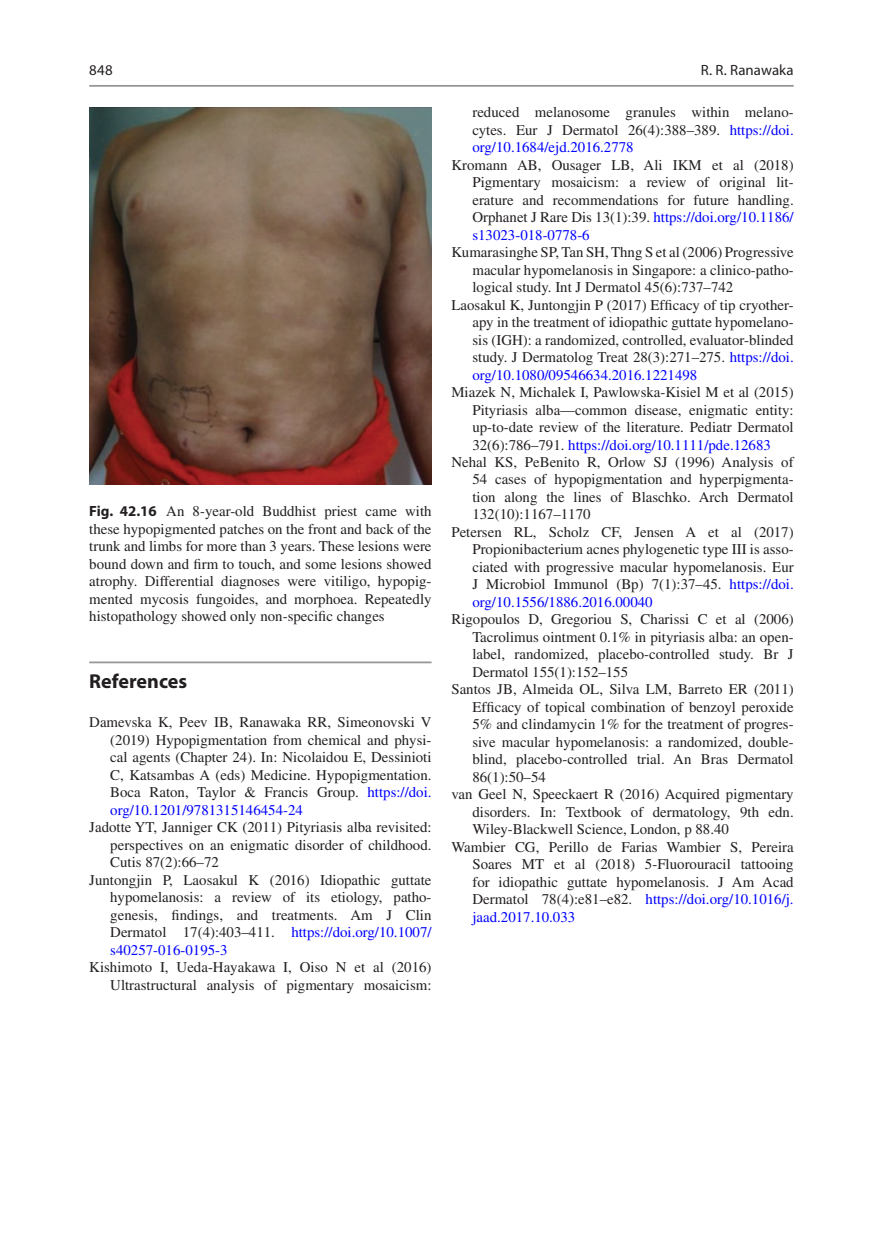
<style>
.page{position:relative;width:883px;height:1260px;background:#fff}
.page>*{position:absolute;margin:0;border:0;box-sizing:border-box;transform-origin:0 0}
.t1{font:700 20.12px "Myriad Pro";color:#231f20}
.t2{font:14.88px/17.5px "Times LT Std";color:#231f20;text-align:justify}
.t3{font:14.88px "Times LT Std";color:#00f}
.t4{font:14.88px "Myriad Pro Regular 2";letter-spacing:.005em;color:#231f20}
.t5{font:14.88px "Myriad Pro";color:#231f20}
.s1{font-family:"Myriad Pro";font-weight:700}
.s2{color:#00f}
.s3{color:#231f20}
</style>
<div class="page">
<hr style="left:89px;top:662px;width:343px;height:1px;background:#939598">
<img style="left:89px;top:107px;width:343px;height:378px">
<hr style="left:89px;top:85px;width:705px;height:2px;background:#939598">
<p class="t5" style="left:89px;top:61px;width:25px">848</p>
<p class="t2" style="left:89px;top:502px;width:344px"><span class="s1">Fig. 42.16</span> An 8-year-old Buddhist priest came with these hypopigmented patches on the front and back of the trunk and limbs for more than 3 years. These lesions were bound down and firm to touch, and some lesions showed atrophy. Differential diagnoses were vitiligo, hypopig&shy;mented mycosis fungoides, and morphoea. Repeatedly histopathology showed only non-specific changes</p>
<h1 class="t1" style="left:89px;top:668px;width:99px">References</h1>
<p class="t2" style="left:110px;top:714px;width:323px;text-indent:-21px">Damevska K, Peev IB, Ranawaka RR, Simeonovski V (2019) Hypopigmentation from chemical and physi&shy;cal agents (Chapter 24). In: Nicolaidou E, Dessinioti C, Katsambas A (eds) Medicine. Hypopigmentation.<br>Boca Raton, Taylor &amp; Francis Group. <span class="s2">https://doi. org/10.1201/9781315146454-24</span></p>
<p class="t2" style="left:89px;top:818px;width:344px">Jadotte YT, Janniger CK (2011) Pityriasis alba revisited:</p>
<p class="t2" style="left:110px;top:836px;width:323px">perspectives on an enigmatic disorder of childhood.</p>
<p class="t2" style="left:110px;top:853px;width:110px">Cutis 87(2):66–72</p>
<p class="t2" style="left:89px;top:871px;width:344px">Juntongjin P, Laosakul K (2016) Idiopathic guttate</p>
<p class="t2" style="left:110px;top:888px;width:323px">hypomelanosis: a review of its etiology, patho-</p>
<p class="t2" style="left:110px;top:906px;width:323px">genesis, findings, and treatments. Am J Clin</p>
<p class="t3" style="left:110px;top:924px;width:323px"><span class="s3">Dermatol 17(4):403–411.</span> https://doi.org/10.1007/</p>
<p class="t3" style="left:110px;top:941px;width:119px">s40257-016-0195-3</p>
<p class="t2" style="left:89px;top:958px;width:344px;text-align:right">Kishimoto I, Ueda-Hayakawa I, Oiso N et al (2016)<br>Ultrastructural analysis of pigmentary mosaicism:</p>
<p class="t4" style="left:701px;top:61px;width:94px">R. R. Ranawaka</p>
<p class="t2" style="left:472px;top:103px;width:323px">reduced melanosome granules within melano&shy;cytes. Eur J Dermatol 26(4):388–389. <span class="s2">https://doi. org/10.1684/ejd.2016.2778</span></p>
<p class="t2" style="left:472px;top:156px;width:323px;text-indent:-21px">Kromann AB, Ousager LB, Ali IKM et al (2018)<br>Pigmentary mosaicism: a review of original lit&shy;erature and recommendations for future handling.<br>Orphanet J Rare Dis 13(1):39. <span class="s2">https://doi.org/10.1186/ s13023-018-0778-6</span></p>
<p class="t2" style="left:451px;top:243px;width:344px">Kumarasinghe SP, Tan SH, Thng S et al (2006) Progressive</p>
<p class="t2" style="left:472px;top:261px;width:323px">macular hypomelanosis in Singapore: a clinico-patho-</p>
<p class="t2" style="left:472px;top:278px;width:262px">logical study. Int J Dermatol 45(6):737–742</p>
<p class="t2" style="left:451px;top:296px;width:344px">Laosakul K, Juntongjin P (2017) Efficacy of tip cryother-</p>
<p class="t2" style="left:472px;top:313px;width:323px">apy in the treatment of idiopathic guttate hypomelano-</p>
<p class="t2" style="left:472px;top:331px;width:323px">sis (IGH): a randomized, controlled, evaluator-blinded</p>
<p class="t2" style="left:472px;top:348px;width:323px">study. J Dermatolog Treat 28(3):271–275. <span class="s2">https://doi.</span></p>
<p class="t3" style="left:472px;top:366px;width:226px">org/10.1080/09546634.2016.1221498</p>
<p class="t2" style="left:451px;top:383px;width:344px">Miazek N, Michalek I, Pawlowska-Kisiel M et al (2015)</p>
<p class="t2" style="left:472px;top:401px;width:323px">Pityriasis alba—common disease, enigmatic entity:</p>
<p class="t2" style="left:472px;top:418px;width:323px">up-to-date review of the literature. Pediatr Dermatol</p>
<p class="t3" style="left:472px;top:436px;width:300px"><span class="s3">32(6):786–791.</span> https://doi.org/10.1111/pde.12683</p>
<p class="t2" style="left:451px;top:453px;width:344px">Nehal KS, PeBenito R, Orlow SJ (1996) Analysis of</p>
<p class="t2" style="left:472px;top:471px;width:323px">54 cases of hypopigmentation and hyperpigmenta-</p>
<p class="t2" style="left:472px;top:488px;width:323px">tion along the lines of Blaschko. Arch Dermatol</p>
<p class="t2" style="left:472px;top:506px;width:120px">132(10):1167–1170</p>
<p class="t2" style="left:451px;top:523px;width:344px">Petersen RL, Scholz CF, Jensen A et al (2017)</p>
<p class="t2" style="left:472px;top:541px;width:323px">Propionibacterium acnes phylogenetic type III is asso-</p>
<p class="t2" style="left:472px;top:558px;width:323px">ciated with progressive macular hypomelanosis. Eur</p>
<p class="t2" style="left:472px;top:576px;width:323px">J Microbiol Immunol (Bp) 7(1):37–45. <span class="s2">https://doi.</span></p>
<p class="t3" style="left:472px;top:594px;width:182px">org/10.1556/1886.2016.00040</p>
<p class="t2" style="left:451px;top:611px;width:344px">Rigopoulos D, Gregoriou S, Charissi C et al (2006)</p>
<p class="t2" style="left:472px;top:628px;width:323px">Tacrolimus ointment 0.1% in pityriasis alba: an open-</p>
<p class="t2" style="left:472px;top:646px;width:323px">label, randomized, placebo-controlled study. Br J</p>
<p class="t2" style="left:472px;top:663px;width:157px">Dermatol 155(1):152–155</p>
<p class="t2" style="left:451px;top:681px;width:344px">Santos JB, Almeida OL, Silva LM, Barreto ER (2011)</p>
<p class="t2" style="left:472px;top:698px;width:323px">Efficacy of topical combination of benzoyl peroxide</p>
<p class="t2" style="left:472px;top:716px;width:323px">5% and clindamycin 1% for the treatment of progres-</p>
<p class="t2" style="left:472px;top:733px;width:323px">sive macular hypomelanosis: a randomized, double-</p>
<p class="t2" style="left:472px;top:751px;width:323px">blind, placebo-controlled trial. An Bras Dermatol</p>
<p class="t2" style="left:472px;top:768px;width:75px">86(1):50–54</p>
<p class="t2" style="left:451px;top:786px;width:344px">van Geel N, Speeckaert R (2016) Acquired pigmentary</p>
<p class="t2" style="left:472px;top:803px;width:323px">disorders. In: Textbook of dermatology, 9th edn.</p>
<p class="t2" style="left:472px;top:821px;width:258px">Wiley-Blackwell Science, London, p 88.40</p>
<p class="t2" style="left:451px;top:838px;width:344px">Wambier CG, Perillo de Farias Wambier S, Pereira</p>
<p class="t2" style="left:472px;top:856px;width:323px">Soares MT et al (2018) 5-Fluorouracil tattooing</p>
<p class="t2" style="left:472px;top:873px;width:323px">for idiopathic guttate hypomelanosis. J Am Acad</p>
<p class="t3" style="left:472px;top:891px;width:323px"><span class="s3">Dermatol 78(4):e81–e82.</span> https://doi.org/10.1016/j.</p>
<p class="t3" style="left:472px;top:908px;width:104px">jaad.2017.10.033</p>
</div>
